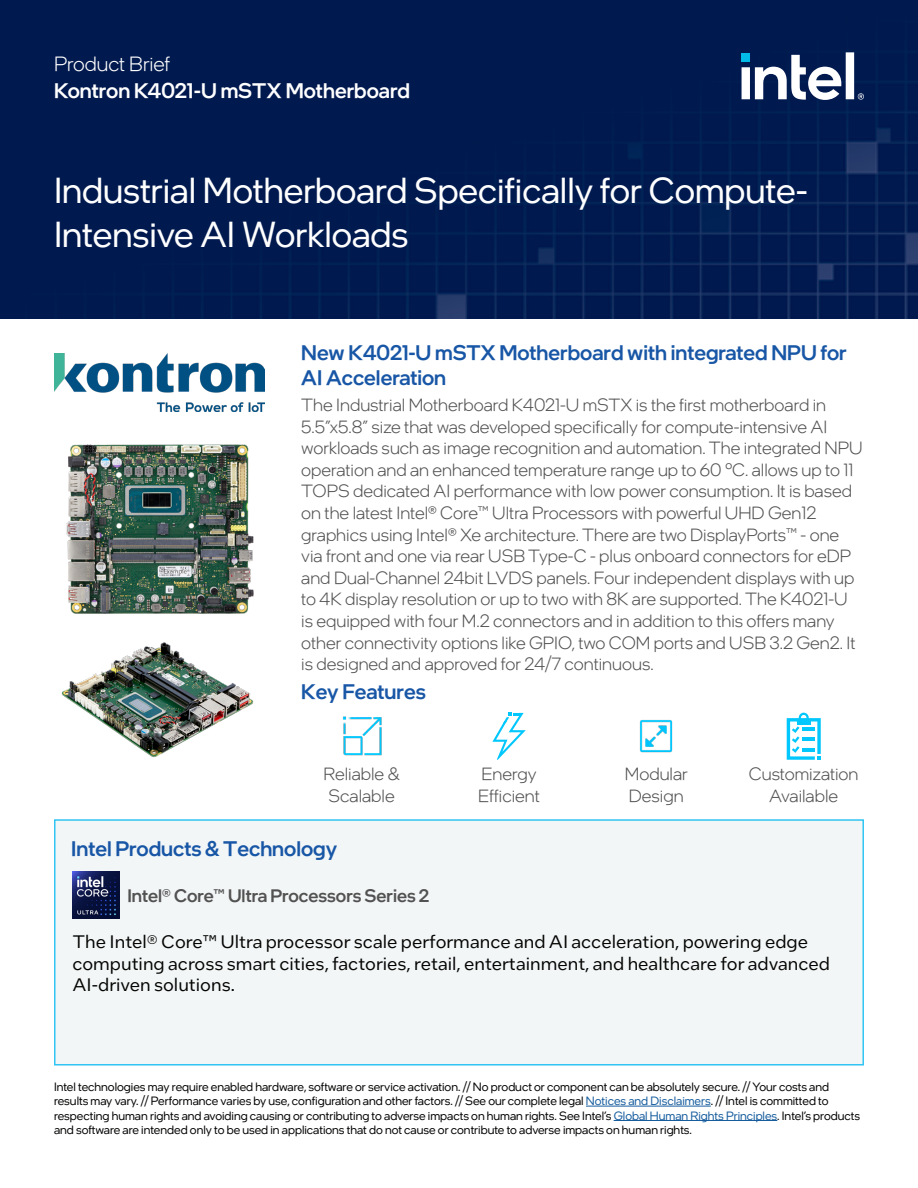
<style>
.page{position:relative;width:918px;height:1188px;background:#fff}
.page>*{position:absolute;margin:0;border:0;box-sizing:border-box;transform-origin:0 0}
.t1{font:36px/43.2px "Intel One Display";color:#fff}
.t2{font:500 21px/25.2px "Intel One Display";color:#1856a6}
.t3{font:500 21px "Intel One Display";color:#fff}
.t4{font:300 21px "Intel One Display";letter-spacing:-.005em;color:#fff}
.t5{font:300 18px/21.6px "Intel One Display";color:#535252}
.t6{font:18px/21.6px "Intel One Text";color:#040503}
.t7{font:500 18px "Intel One Display";color:#535252}
.t8{font:12px/14.4px "Intel One Display";color:#040503}
.s1{color:#175d9e}
</style>
<div class="page">
<div style="left:0;top:0;width:918px;height:319px;background:#00194e"></div>
<div style="left:741px;top:53px;width:9px;height:9px;background:#00bbe8"></div>
<svg style="left:742px;top:52px;width:122px;height:48px"></svg>
<hr style="left:586px;top:1106px;width:125px;height:1px;background:#175d9e">
<hr style="left:614px;top:1120px;width:163px;height:1px;background:#175d9e">
<div style="left:54px;top:819px;width:810px;height:247px;background:#f3f6f7;border:2px solid #30c5f3"></div>
<img style="left:54px;top:353px;width:211px;height:59px">
<img style="left:66px;top:444px;width:188px;height:170px">
<img style="left:61px;top:642px;width:193px;height:116px">
<img style="left:72px;top:871px;width:48px;height:48px">
<svg style="left:492px;top:712px;width:34px;height:48px"></svg>
<img style="left:640px;top:720px;width:33px;height:33px">
<img style="left:342px;top:716px;width:40px;height:40px">
<svg style="left:787px;top:713px;width:34px;height:47px"></svg>
<p class="t4" style="left:54px;top:50px;width:118px">Product Brief</p>
<p class="t3" style="left:54px;top:77px;width:358px">Kontron K4021-U mSTX Motherboard</p>
<p class="t1" style="left:54px;top:169px;width:755px">Industrial Motherboard Specifically for Compute-<br>Intensive AI Workloads</p>
<p class="t2" style="left:301px;top:340px;width:547px">New K4021-U mSTX Motherboard with integrated NPU for<br>AI Acceleration</p>
<p class="t5" style="left:301px;top:394px;width:563px">The Industrial Motherboard K4021-U mSTX is the first motherboard in 5.5”x5.8” size that was developed specifically for compute-intensive AI workloads such as image recognition and automation. The integrated NPU operation and an enhanced temperature range up to 60 °C. allows up to 11<br>TOPS dedicated AI performance with low power consumption. It is based on the latest Intel® Core™ Ultra Processors with powerful UHD Gen12 graphics using Intel® Xe architecture. There are two DisplayPorts™ - one via front and one via rear USB Type-C - plus onboard connectors for eDP and Dual-Channel 24bit LVDS panels. Four independent displays with up to 4K display resolution or up to two with 8K are supported. The K4021-U is equipped with four M.2 connectors and in addition to this offers many other connectivity options like GPIO, two COM ports and USB 3.2 Gen2. It is designed and approved for 24/7 continuous.</p>
<p class="t2" style="left:301px;top:679px;width:126px">Key Features</p>
<p class="t5" style="left:324px;top:763px;width:78px">Reliable &amp;<br>Scalable</p>
<p class="t5" style="left:478px;top:763px;width:63px">Energy<br>Efficient</p>
<p class="t5" style="left:625px;top:763px;width:64px">Modular<br>Design</p>
<p class="t5" style="left:749px;top:763px;width:111px;text-align:center">Customization<br>Available</p>
<p class="t2" style="left:71px;top:836px;width:267px">Intel Products &amp; Technology</p>
<p class="t7" style="left:127px;top:884px;width:304px">Intel® Core™ Ultra Processors Series 2</p>
<p class="t6" style="left:72px;top:930px;width:759px">The Intel® Core™ Ultra processor scale performance and AI acceleration, powering edge computing across smart cities, factories, retail, entertainment, and healthcare for advanced<br>AI-driven solutions.</p>
<p class="t8" style="left:54px;top:1079px;width:808px">Intel technologies may require enabled hardware, software or service activation. // No product or component can be absolutely secure. // Your costs and results may vary. // Performance varies by use, configuration and other factors. // See our complete legal <span class="s1">Notices and Disclaimers</span>. // Intel is committed to respecting human rights and avoiding causing or contributing to adverse impacts on human rights. See Intel’s <span class="s1">Global Human Rights Principles</span>. Intel’s products and software are intended only to be used in applications that do not cause or contribute to adverse impacts on human rights.</p>
</div>
